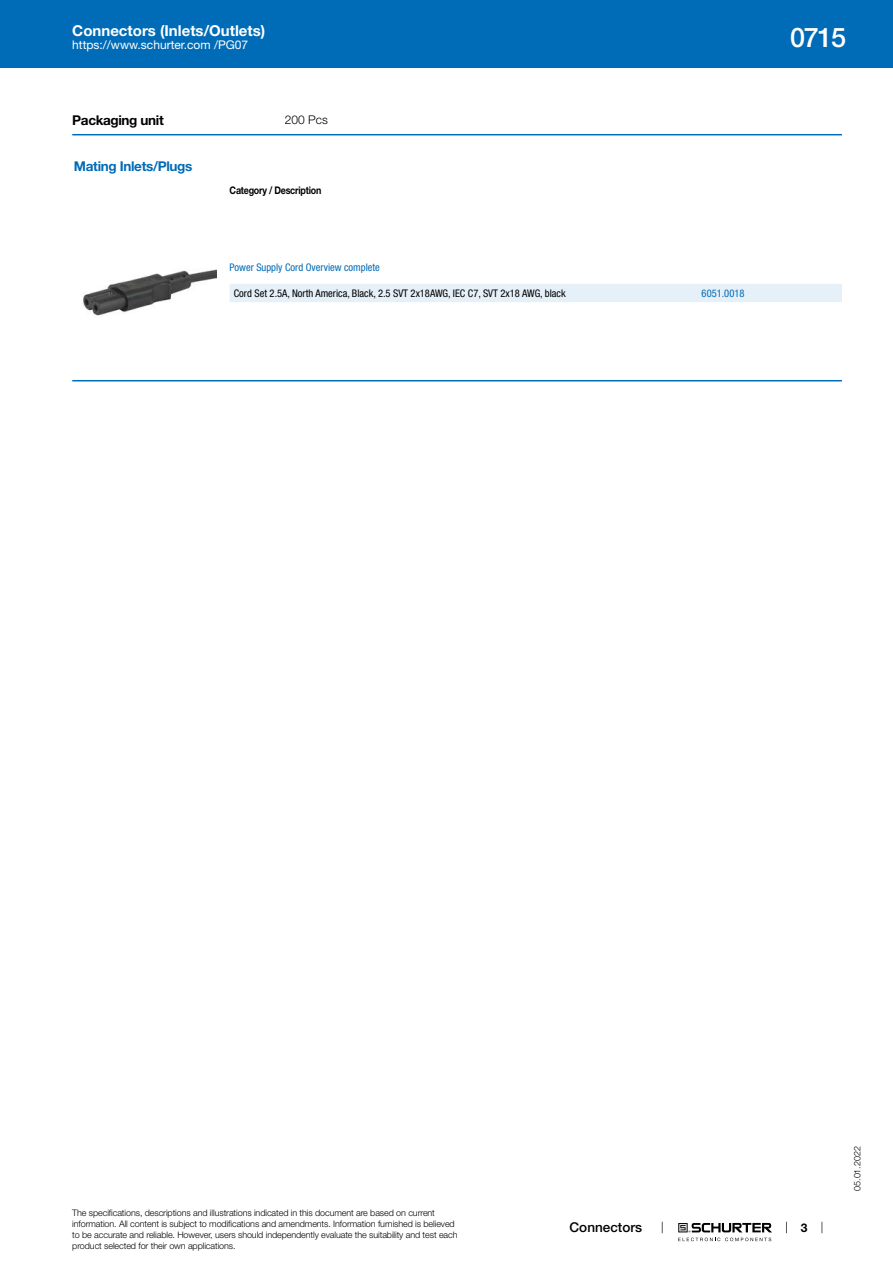
<style>
.page{position:relative;width:893px;height:1263px;background:#fff}
.page>*{position:absolute;margin:0;border:0;box-sizing:border-box;transform-origin:0 0}
.t1{font:500 27px "Helvetica Neue LT";color:#fff}
.t2{font:700 15px "Helvetica Neue LT";color:#fff}
.t3{font:700 13.5px "Helvetica Neue LT";letter-spacing:-.025em;color:#006bb6}
.t4{font:700 13.5px "Helvetica Neue LT";letter-spacing:-.025em;color:#000}
.t5{font:500 13.5px "Helvetica Neue LT";color:#000}
.t6{font:12px "Helvetica Neue LT";color:#fff}
.t7{font:300 12px "Helvetica Neue LT";color:#000}
.t8{font:700 12px "Helvetica Neue LT";color:#000}
.t9{font:condensed 10.5px "Helvetica Neue LT";color:#000}
.t10{font:condensed 10.5px "Helvetica Neue LT";color:#006bb6}
.t11{font:700 10.5px "Helvetica Neue LT";letter-spacing:-.025em;color:#000;scale:.85 1}
.t12{font:300 9px/10.8px "Helvetica Neue LT";letter-spacing:-.01em;color:#000}
</style>
<div class="page">
<svg style="left:678px;top:1223px;width:94px;height:18px"></svg>
<div style="left:0;top:0;width:893px;height:68px;background:#006bb6"></div>
<hr style="left:72px;top:134px;width:770px;height:1px;background:#006bb6">
<img style="left:83px;top:269px;width:133px;height:47px">
<div style="left:230px;top:284px;width:612px;height:18px;background:#e6f0f8"></div>
<hr style="left:72px;top:380px;width:770px;height:1px;background:#006bb6">
<h2 class="t2" style="left:72px;top:21px;width:195px">Connectors (Inlets/Outlets)</h2>
<h3 class="t6" style="left:72px;top:38px;width:178px">https://www.schurter.com /PG07</h3>
<h3 class="t4" style="left:72px;top:112px;width:93px">Packaging unit</h3>
<h3 class="t7" style="left:285px;top:113px;width:44px">200 Pcs</h3>
<h3 class="t3" style="left:74px;top:158px;width:120px">Mating Inlets/Plugs</h3>
<p class="t11" style="left:230px;top:184px;width:109px">Category / Description</p>
<p class="t10" style="left:230px;top:261px;width:152px">Power Supply Cord Overview complete</p>
<p class="t9" style="left:234px;top:287px;width:333px">Cord Set 2.5A, North America, Black, 2.5 SVT 2x18AWG, IEC C7, SVT 2x18 AWG, black</p>
<p class="t10" style="left:702px;top:287px;width:44px">6051.0018</p>
<h1 class="t1" style="left:790px;top:21px;width:57px">0715</h1>
<p class="t12" style="left:72px;top:1207px;width:387px">The specifications, descriptions and illustrations indicated in this document are based on current information. All content is subject to modifications and amendments. Information furnished is believed to be accurate and reliable. However, users should independently evaluate the suitability and test each product selected for their own applications.</p>
<h3 class="t5" style="left:570px;top:1219px;width:74px">Connectors</h3>
<h3 class="t8" style="left:801px;top:1220px;width:8px">3</h3>
<p class="t12" style="left:852px;top:1191px;width:46px;rotate:-90deg">05.01.2022</p>
</div>
